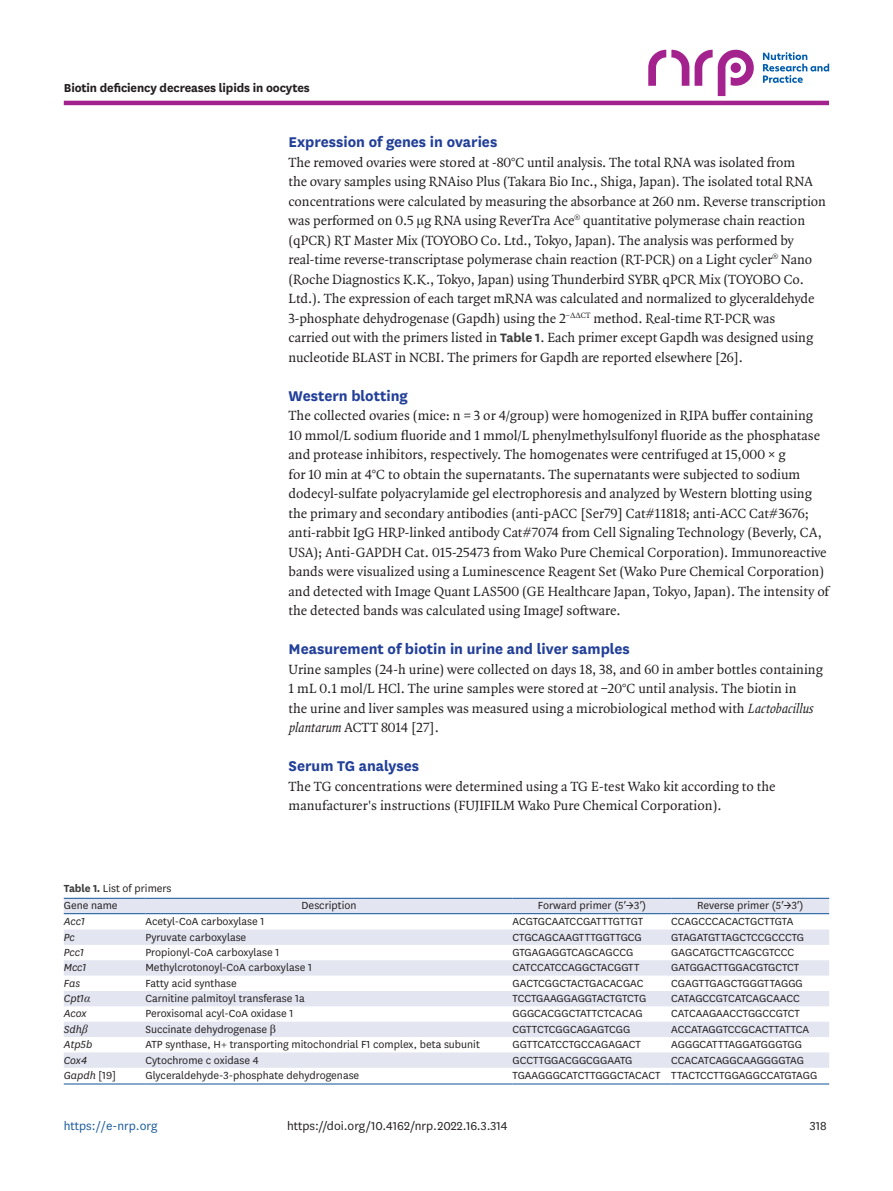
<style>
.page{position:relative;width:893px;height:1191px;background:#fff}
.page>*{position:absolute;margin:0;border:0;box-sizing:border-box;transform-origin:0 0}
.body_title2{font:700 16.5px "National";color:#223f99}
.body_p_first{font:14.25px/19.5px "Quadraat OT";color:#231f20}
.doi_running_footer{font:13.5px "National";color:#231f20}
.alt-title-type{font:700 13.5px "National";letter-spacing:-.01em;color:#231f20}
.t1{font:13.5px "National";color:#1a5a9d}
.tbody_entry{font:12px "National";color:#231f20}
.thead_entry{font:12px "National";color:#231f20}
.tbody_entry-2{font:italic 12px "National";color:#231f20}
.table-wrap_caption{font:12px "National";color:#231f20}
.s1{font-family:"Times New Roman"}
.s2{font-family:"National";font-weight:700;color:#3e3e3f}
.s3{font-style:italic}
.s4{font-weight:700;color:#3e3e3f}
.s5{font-style:normal}
</style>
<div class="page">
<hr style="left:64px;top:101px;width:765px;height:4px;background:#a4228e">
<svg style="left:695px;top:50px;width:59px;height:46px"></svg>
<svg style="left:648px;top:50px;width:41px;height:36px"></svg>
<svg style="left:763px;top:52px;width:66px;height:31px"></svg>
<svg style="left:64px;top:899px;width:765px;height:168px;fill:#e3e6f1"></svg>
<hr style="left:64px;top:897px;width:81px;height:2px;background:#1a5a9d">
<hr style="left:145px;top:897px;width:367px;height:2px;background:#1a5a9d">
<hr style="left:512px;top:897px;width:159px;height:2px;background:#1a5a9d">
<hr style="left:671px;top:897px;width:158px;height:2px;background:#1a5a9d">
<hr style="left:64px;top:913px;width:81px;height:1px;background:#1a5a9d">
<hr style="left:145px;top:913px;width:367px;height:1px;background:#1a5a9d">
<hr style="left:512px;top:913px;width:159px;height:1px;background:#1a5a9d">
<hr style="left:671px;top:913px;width:158px;height:1px;background:#1a5a9d">
<hr style="left:64px;top:1083px;width:81px;height:1px;background:#1a5a9d">
<hr style="left:145px;top:1083px;width:367px;height:1px;background:#1a5a9d">
<hr style="left:512px;top:1083px;width:159px;height:1px;background:#1a5a9d">
<hr style="left:671px;top:1083px;width:158px;height:1px;background:#1a5a9d">
<p class="alt-title-type" style="left:64px;top:78px;width:248px">Biotin deficiency decreases lipids in oocytes</p>
<p class="body_title2" style="left:289px;top:130px;width:210px">Expression of genes in ovaries</p>
<p class="body_p_first" style="left:289px;top:152px;width:539px">The removed ovaries were stored at -80°C until analysis. The total RNA was isolated from<br>the ovary samples using RNAiso Plus (Takara Bio Inc., Shiga, Japan). The isolated total RNA concentrations were calculated by measuring the absorbance at 260 nm. Reverse transcription was performed on 0.5 <span class="s1">μ</span>g RNA using ReverTra Ace<sup>®</sup> quantitative polymerase chain reaction (qPCR) RT Master Mix (TOYOBO Co. Ltd., Tokyo, Japan). The analysis was performed by real-time reverse-transcriptase polymerase chain reaction (RT-PCR) on a Light cycler<sup>®</sup> Nano (Roche Diagnostics K.K., Tokyo, Japan) using Thunderbird SYBR qPCR Mix (TOYOBO Co.<br>Ltd.). The expression of each target mRNA was calculated and normalized to glyceraldehyde 3-phosphate dehydrogenase (Gapdh) using the 2<sup>−</sup><sup>ΔΔ</sup><sup>CT</sup> method. Real-time RT-PCR was<br>carried out with the primers listed in <span class="s2">Table 1</span>. Each primer except Gapdh was designed using nucleotide BLAST in NCBI. The primers for Gapdh are reported elsewhere [26].</p>
<p class="body_title2" style="left:289px;top:384px;width:121px">Western blotting</p>
<p class="body_p_first" style="left:289px;top:406px;width:542px">The collected ovaries (mice: n = 3 or 4/group) were homogenized in RIPA buffer containing 10 mmol/L sodium fluoride and 1 mmol/L phenylmethylsulfonyl fluoride as the phosphatase and protease inhibitors, respectively. The homogenates were centrifuged at 15,000 × g<br>for 10 min at 4°C to obtain the supernatants. The supernatants were subjected to sodium dodecyl-sulfate polyacrylamide gel electrophoresis and analyzed by Western blotting using the primary and secondary antibodies (anti-pACC [Ser79] Cat#11818; anti-ACC Cat#3676; anti-rabbit IgG HRP-linked antibody Cat#7074 from Cell Signaling Technology (Beverly, CA, USA); Anti-GAPDH Cat. 015-25473 from Wako Pure Chemical Corporation). Immunoreactive bands were visualized using a Luminescence Reagent Set (Wako Pure Chemical Corporation) and detected with Image Quant LAS500 (GE Healthcare Japan, Tokyo, Japan). The intensity of the detected bands was calculated using ImageJ software.</p>
<p class="body_title2" style="left:289px;top:637px;width:343px">Measurement of biotin in urine and liver samples</p>
<p class="body_p_first" style="left:289px;top:659px;width:536px">Urine samples (24-h urine) were collected on days 18, 38, and 60 in amber bottles containing 1 mL 0.1 mol/L HCl. The urine samples were stored at −20°C until analysis. The biotin in<br>the urine and liver samples was measured using a microbiological method with <span class="s3">Lactobacillus plantarum</span> ACTT 8014 [27].</p>
<p class="body_title2" style="left:289px;top:754px;width:132px">Serum TG analyses</p>
<p class="body_p_first" style="left:289px;top:776px;width:489px">The TG concentrations were determined using a TG E-test Wako kit according to the manufacturer's instructions (FUJIFILM Wako Pure Chemical Corporation).</p>
<p class="table-wrap_caption" style="left:64px;top:880px;width:109px"><span class="s4">Table 1.</span> List of primers</p>
<p class="thead_entry" style="left:64px;top:898px;width:55px">Gene name</p>
<p class="thead_entry" style="left:301px;top:898px;width:56px">Description</p>
<p class="thead_entry" style="left:538px;top:898px;width:110px">Forward primer (5<span class="s1">′</span>→3<span class="s1">′</span>)</p>
<p class="thead_entry" style="left:697px;top:898px;width:108px">Reverse primer (5<span class="s1">′</span>→3<span class="s1">′</span>)</p>
<p class="tbody_entry-2" style="left:64px;top:914px;width:23px">Acc1</p>
<p class="tbody_entry" style="left:145px;top:913px;width:120px">Acetyl-CoA carboxylase 1</p>
<p class="tbody_entry" style="left:512px;top:913px;width:132px">ACGTGCAATCCGATTTGTTGT</p>
<p class="tbody_entry" style="left:671px;top:913px;width:124px">CCAGCCCACACTGCTTGTA</p>
<p class="tbody_entry-2" style="left:64px;top:929px;width:12px">Pc</p>
<p class="tbody_entry" style="left:145px;top:929px;width:102px">Pyruvate carboxylase</p>
<p class="tbody_entry" style="left:512px;top:929px;width:131px">CTGCAGCAAGTTTGGTTGCG</p>
<p class="tbody_entry" style="left:671px;top:929px;width:134px">GTAGATGTTAGCTCCGCCCTG</p>
<p class="tbody_entry-2" style="left:64px;top:945px;width:22px">Pcc1</p>
<p class="tbody_entry" style="left:145px;top:944px;width:136px">Propionyl-CoA carboxylase 1</p>
<p class="tbody_entry" style="left:512px;top:944px;width:122px">GTGAGAGGTCAGCAGCCG</p>
<p class="tbody_entry" style="left:671px;top:944px;width:125px">GAGCATGCTTCAGCGTCCC</p>
<p class="tbody_entry-2" style="left:64px;top:960px;width:24px">Mcc1</p>
<p class="tbody_entry" style="left:145px;top:960px;width:168px">Methylcrotonoyl-CoA carboxylase 1</p>
<p class="tbody_entry" style="left:512px;top:960px;width:128px">CATCCATCCAGGCTACGGTT</p>
<p class="tbody_entry" style="left:671px;top:960px;width:130px">GATGGACTTGGACGTGCTCT</p>
<p class="tbody_entry-2" style="left:64px;top:975px;width:18px">Fas</p>
<p class="tbody_entry" style="left:145px;top:975px;width:93px">Fatty acid synthase</p>
<p class="tbody_entry" style="left:512px;top:975px;width:132px">GACTCGGCTACTGACACGAC</p>
<p class="tbody_entry" style="left:671px;top:975px;width:133px">CGAGTTGAGCTGGGTTAGGG</p>
<p class="tbody_entry-2" style="left:64px;top:991px;width:28px">Cpt1<span class="s1">α</span></p>
<p class="tbody_entry" style="left:145px;top:990px;width:161px">Carnitine palmitoyl transferase 1a</p>
<p class="tbody_entry" style="left:512px;top:990px;width:135px">TCCTGAAGGAGGTACTGTCTG</p>
<p class="tbody_entry" style="left:671px;top:990px;width:130px">CATAGCCGTCATCAGCAACC</p>
<p class="tbody_entry-2" style="left:64px;top:1006px;width:24px">Acox</p>
<p class="tbody_entry" style="left:145px;top:1006px;width:150px">Peroxisomal acyl-CoA oxidase 1</p>
<p class="tbody_entry" style="left:512px;top:1006px;width:132px">GGGCACGGCTATTCTCACAG</p>
<p class="tbody_entry" style="left:671px;top:1006px;width:130px">CATCAAGAACCTGGCCGTCT</p>
<p class="tbody_entry-2" style="left:64px;top:1021px;width:25px">Sdh<span class="s1">β</span></p>
<p class="tbody_entry" style="left:145px;top:1021px;width:132px">Succinate dehydrogenase <span class="s1">β</span></p>
<p class="tbody_entry" style="left:512px;top:1021px;width:119px">CGTTCTCGGCAGAGTCGG</p>
<p class="tbody_entry" style="left:671px;top:1021px;width:140px">ACCATAGGTCCGCACTTATTCA</p>
<p class="tbody_entry-2" style="left:64px;top:1037px;width:30px">Atp5b</p>
<p class="tbody_entry" style="left:145px;top:1036px;width:336px">ATP synthase, H+ transporting mitochondrial F1 complex, beta subunit</p>
<p class="tbody_entry" style="left:512px;top:1036px;width:130px">GGTTCATCCTGCCAGAGACT</p>
<p class="tbody_entry" style="left:671px;top:1036px;width:132px">AGGGCATTTAGGATGGGTGG</p>
<p class="tbody_entry-2" style="left:64px;top:1052px;width:25px">Cox4</p>
<p class="tbody_entry" style="left:145px;top:1052px;width:115px">Cytochrome c oxidase 4</p>
<p class="tbody_entry" style="left:512px;top:1052px;width:121px">GCCTTGGACGGCGGAATG</p>
<p class="tbody_entry" style="left:671px;top:1052px;width:134px">CCACATCAGGCAAGGGGTAG</p>
<p class="tbody_entry-2" style="left:64px;top:1067px;width:54px">Gapdh <span class="s5">[19]</span></p>
<p class="tbody_entry" style="left:145px;top:1067px;width:215px">Glyceraldehyde-3-phosphate dehydrogenase</p>
<p class="tbody_entry" style="left:512px;top:1067px;width:149px">TGAAGGGCATCTTGGGCTACACT</p>
<p class="tbody_entry" style="left:671px;top:1067px;width:148px">TTACTCCTTGGAGGCCATGTAGG</p>
<p class="t1" style="left:64px;top:1116px;width:95px">https://e-nrp.org</p>
<p class="doi_running_footer" style="left:287px;top:1116px;width:222px">https://doi.org/10.4162/nrp.2022.16.3.314</p>
<p class="doi_running_footer" style="left:810px;top:1116px;width:18px">318</p>
</div>
